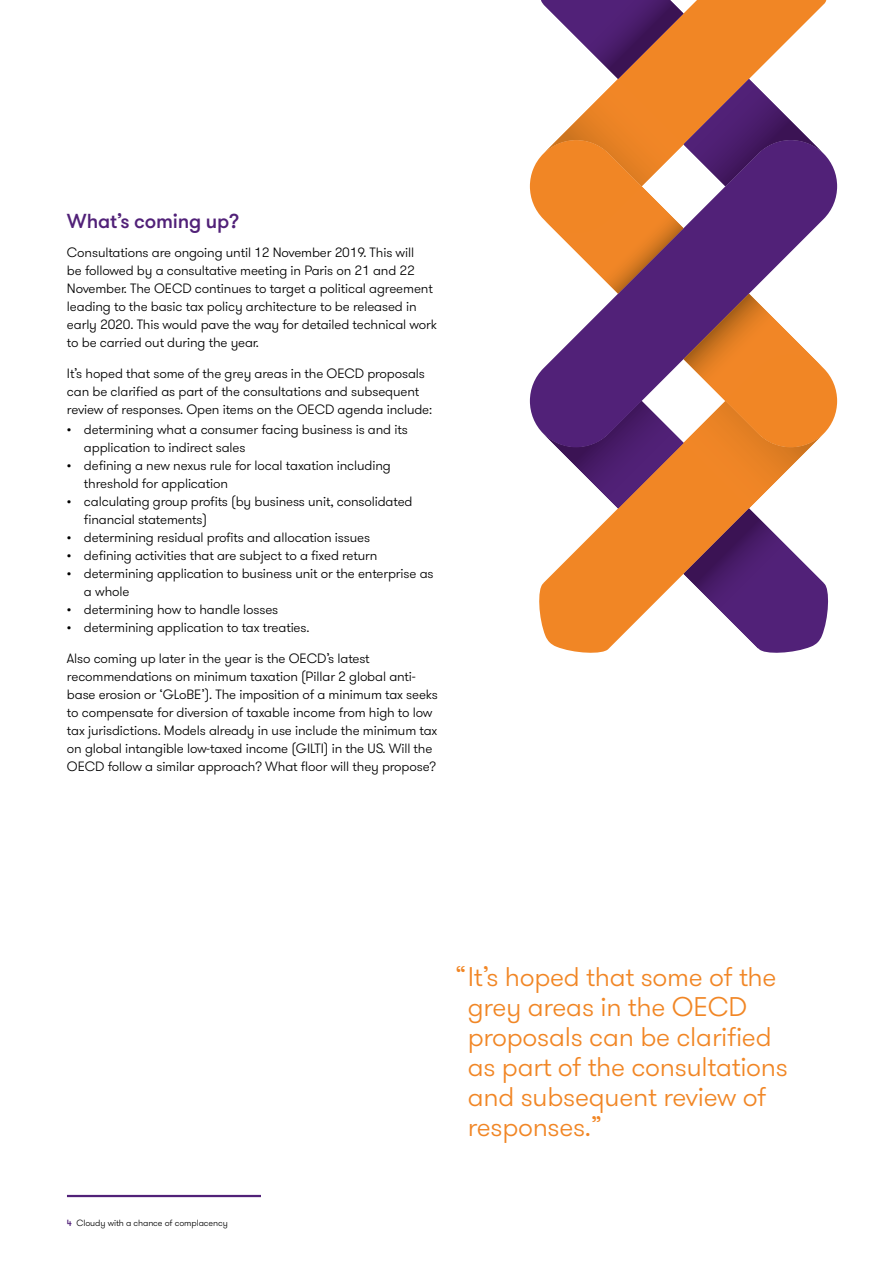
<style>
.page{position:relative;width:893px;height:1263px;background:#fff}
.page>*{position:absolute;margin:0;border:0;box-sizing:border-box;transform-origin:0 0}
.t1{font:300 27px/30px "GT Walsheim Pro";letter-spacing:-.01em;color:#f18625}
.t2{font:500 20.25px "GT Walsheim Pro";letter-spacing:-.01em;color:#512178}
.t3{font:300 13.5px/18px "GT Walsheim Pro";letter-spacing:-.01em;color:#000}
.t4{font:300 9px "GT Walsheim Pro";letter-spacing:-.01em;color:#000}
.s1{font-weight:500;color:#512178}
</style>
<div class="page">
<hr style="left:67px;top:1195px;width:194px;height:2px;background:#512178">
<svg style="left:530px;top:0;width:307px;height:653px"></svg>
<h2 class="t2" style="left:67px;top:208px;width:174px">What’s coming up?</h2>
<p class="t3" style="left:67px;top:244px;width:371px">Consultations are ongoing until 12 November 2019. This will<br>be followed by a consultative meeting in Paris on 21 and 22<br>November. The OECD continues to target a political agreement leading to the basic tax policy architecture to be released in early 2020. This would pave the way for detailed technical work to be carried out during the year.</p>
<p class="t3" style="left:67px;top:364px;width:367px">It’s hoped that some of the grey areas in the OECD proposals can be clarified as part of the consultations and subsequent review of responses. Open items on the OECD agenda include:</p>
<p class="t3" style="left:84px;top:421px;width:325px;text-indent:-17px">• determining what a consumer facing business is and its application to indirect sales</p>
<p class="t3" style="left:84px;top:457px;width:308px;text-indent:-17px">• defining a new nexus rule for local taxation including threshold for application</p>
<p class="t3" style="left:84px;top:492px;width:330px;text-indent:-17px">• calculating group profits (by business unit, consolidated financial statements)</p>
<p class="t3" style="left:67px;top:528px;width:305px">• determining residual profits and allocation issues</p>
<p class="t3" style="left:67px;top:546px;width:312px">• defining activities that are subject to a fixed return</p>
<p class="t3" style="left:84px;top:564px;width:351px;text-indent:-17px">• determining application to business unit or the enterprise as a whole</p>
<p class="t3" style="left:67px;top:600px;width:213px">• determining how to handle losses</p>
<p class="t3" style="left:67px;top:618px;width:244px">• determining application to tax treaties.</p>
<p class="t3" style="left:67px;top:649px;width:372px">Also coming up later in the year is the OECD’s latest recommendations on minimum taxation (Pillar 2 global anti&shy;base erosion or ‘GLoBE’). The imposition of a minimum tax seeks to compensate for diversion of taxable income from high to low tax jurisdictions. Models already in use include the minimum tax on global intangible low-taxed income (GILTI) in the US. Will the OECD follow a similar approach? What floor will they propose?</p>
<p class="t4" style="left:67px;top:1217px;width:162px"><span class="s1">4</span> Cloudy with a chance of complacency</p>
<h1 class="t1" style="left:468px;top:962px;width:322px;text-indent:-13px">“It’s hoped that some of the grey areas in the OECD proposals can be clarified as part of the consultations and subsequent review of responses.”</h1>
</div>
